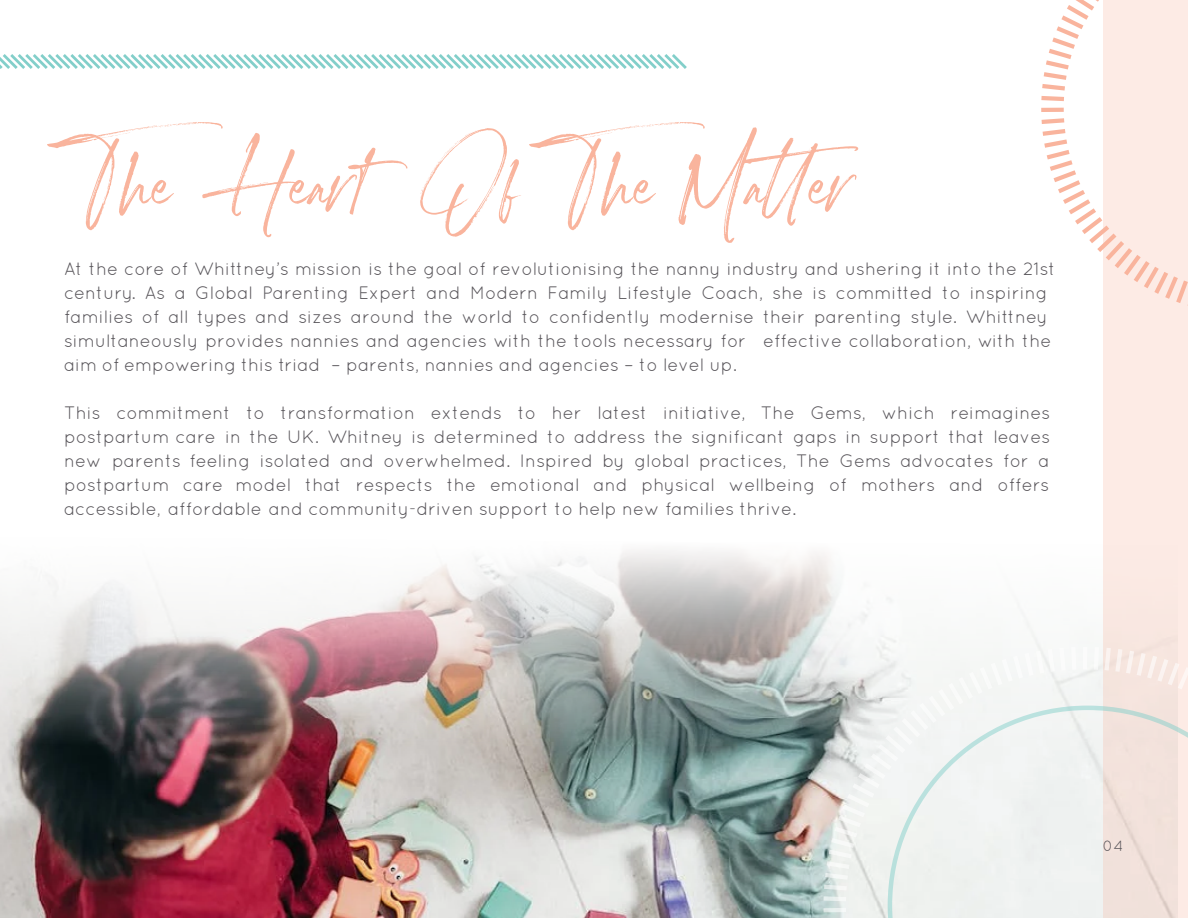
<style>
.page{position:relative;width:1188px;height:918px;background:#fff}
.page>*{position:absolute;margin:0;border:0;box-sizing:border-box;transform-origin:0 0}
.t1{font:75px "Marquette";color:#f9b49d}
.t2{font:18px/24px "Quicksand";color:#565358}
.t3{font:15px "Quicksand";color:#565358}
</style>
<div class="page">
<img style="left:0;top:319px;width:1104px;height:599px">
<div style="left:1104px;top:0;width:84px;height:918px;background:#fdebe5"></div>
<svg style="left:819px;top:643px;width:369px;height:275px"></svg>
<svg style="left:0;top:54px;width:687px;height:15px"></svg>
<svg style="left:1041px;top:0;width:147px;height:319px"></svg>
<svg style="left:888px;top:706px;width:300px;height:212px"></svg>
<h1 class="t1" style="left:64px;top:133px;width:818px">The Heart Of The Matter</h1>
<p class="t2" style="left:64px;top:257px;width:993px">At the core of Whittney’s mission is the goal of revolutionising the nanny industry and ushering it into the 21st century. As a Global Parenting Expert and Modern Family Lifestyle Coach, she is committed to inspiring families of all types and sizes around the world to confidently modernise their parenting style. Whittney simultaneously provides nannies and agencies with the tools necessary for effective collaboration, with the aim of empowering this triad – parents, nannies and agencies – to level up.</p>
<p class="t2" style="left:64px;top:401px;width:988px;text-align:justify">This commitment to transformation extends to her latest initiative, The Gems, which reimagines postpartum care in the UK. Whitney is determined to address the significant gaps in support that leaves new parents feeling isolated and overwhelmed. Inspired by global practices, The Gems advocates for a postpartum care model that respects the emotional and physical wellbeing of mothers and offers accessible, affordable and community-driven support to help new families thrive.</p>
<p class="t3" style="left:1103px;top:837px;width:22px">04</p>
</div>
